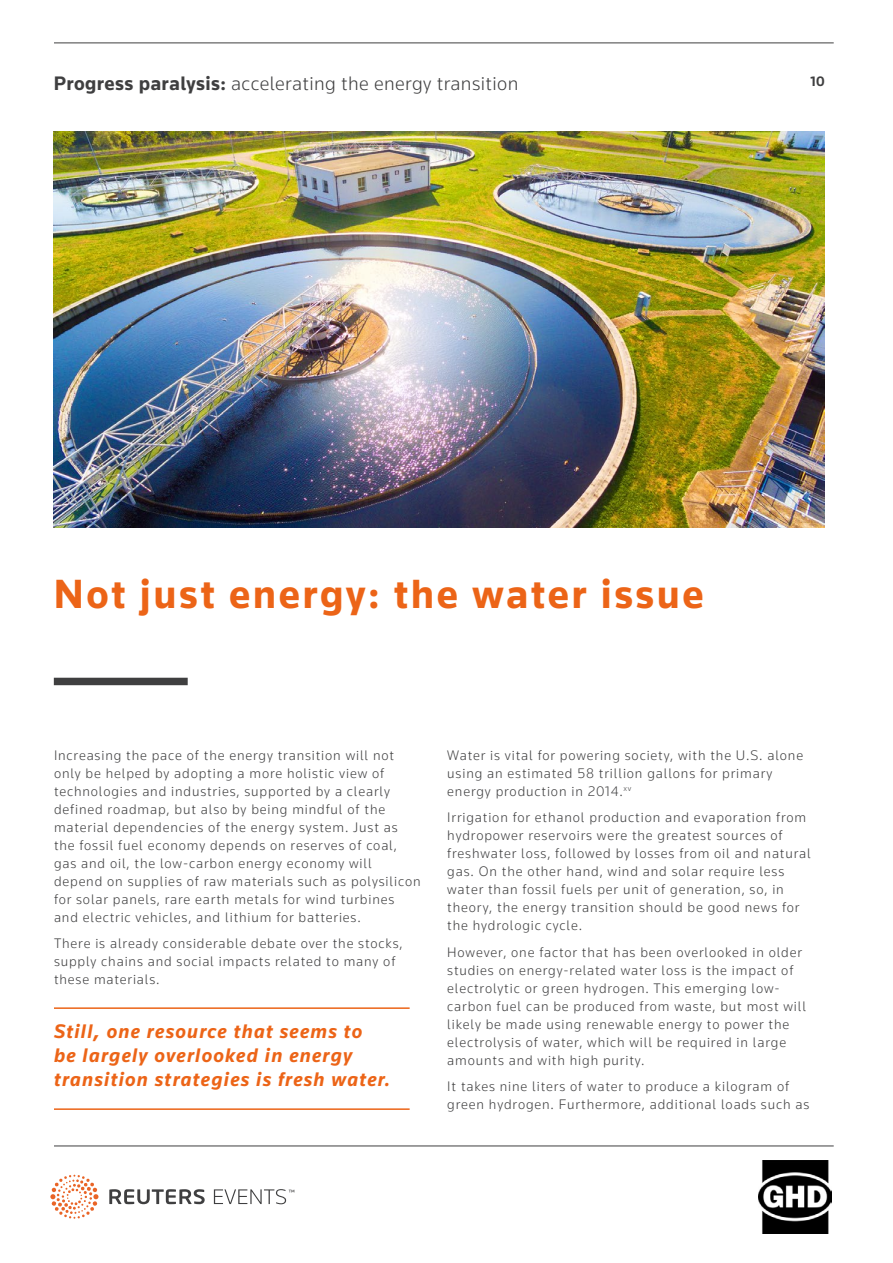
<style>
.page{position:relative;width:893px;height:1263px;background:#fff}
.page>*{position:absolute;margin:0;border:0;box-sizing:border-box;transform-origin:0 0}
.t1{font:700 42px "Knowledge 2017";letter-spacing:.06em;color:#ec6417}
.t2{font:italic 700 20.25px/24px "Knowledge 2017";letter-spacing:.06em;color:#ec6417}
.t3{font:300 20.1px "Knowledge 2017";letter-spacing:.02em;color:#3f3f40}
.t4{font:300 14.25px/18px "Knowledge 2017";letter-spacing:.06em;color:#3f3f40}
.t5{font:700 14.1px "Knowledge 2017";color:#3f3f40}
.s1{font-weight:700}
</style>
<div class="page">
<svg style="left:109px;top:1189px;width:185px;height:15px"></svg>
<svg style="left:50px;top:1175px;width:48px;height:44px"></svg>
<img style="left:759px;top:1161px;width:73px;height:73px">
<hr style="left:54px;top:43px;width:780px;height:1px;background:#3f3f40">
<hr style="left:54px;top:1145px;width:780px;height:1px;background:#3f3f40">
<div style="left:54px;top:678px;width:134px;height:7px;background:#3f3f40"></div>
<img style="left:54px;top:132px;width:771px;height:395px">
<hr style="left:54px;top:1007px;width:356px;height:2px;background:#ec6417">
<hr style="left:54px;top:1108px;width:356px;height:2px;background:#ec6417">
<h3 class="t3" style="left:54px;top:71px;width:466px"><span class="s1">Progress paralysis:</span> accelerating the energy transition</h3>
<p class="t5" style="left:810px;top:72px;width:16px">10</p>
<p class="t1" style="left:54px;top:568px;width:651px">Not just energy: the water issue</p>
<p class="t4" style="left:54px;top:746px;width:368px">Increasing the pace of the energy transition will not only be helped by adopting a more holistic view of technologies and industries, supported by a clearly defined roadmap, but also by being mindful of the material dependencies of the energy system. Just as the fossil fuel economy depends on reserves of coal, gas and oil, the low-carbon energy economy will depend on supplies of raw materials such as polysilicon for solar panels, rare earth metals for wind turbines and electric vehicles, and lithium for batteries.</p>
<p class="t4" style="left:54px;top:934px;width:350px">There is already considerable debate over the stocks, supply chains and social impacts related to many of these materials.</p>
<p class="t2" style="left:54px;top:1019px;width:338px">Still, one resource that seems to<br>be largely overlooked in energy transition strategies is fresh water.</p>
<p class="t4" style="left:447px;top:746px;width:357px">Water is vital for powering society, with the U.S. alone using an estimated 58 trillion gallons for primary energy production in 2014.<sup>xv</sup></p>
<p class="t4" style="left:447px;top:808px;width:365px">Irrigation for ethanol production and evaporation from hydropower reservoirs were the greatest sources of freshwater loss, followed by losses from oil and natural gas. On the other hand, wind and solar require less water than fossil fuels per unit of generation, so, in theory, the energy transition should be good news for the hydrologic cycle.</p>
<p class="t4" style="left:447px;top:943px;width:360px">However, one factor that has been overlooked in older studies on energy-related water loss is the impact of electrolytic or green hydrogen. This emerging low&shy;carbon fuel can be produced from waste, but most will likely be made using renewable energy to power the electrolysis of water, which will be required in large amounts and with high purity.</p>
<p class="t4" style="left:447px;top:1077px;width:363px">It takes nine liters of water to produce a kilogram of green hydrogen. Furthermore, additional loads such as</p>
</div>
